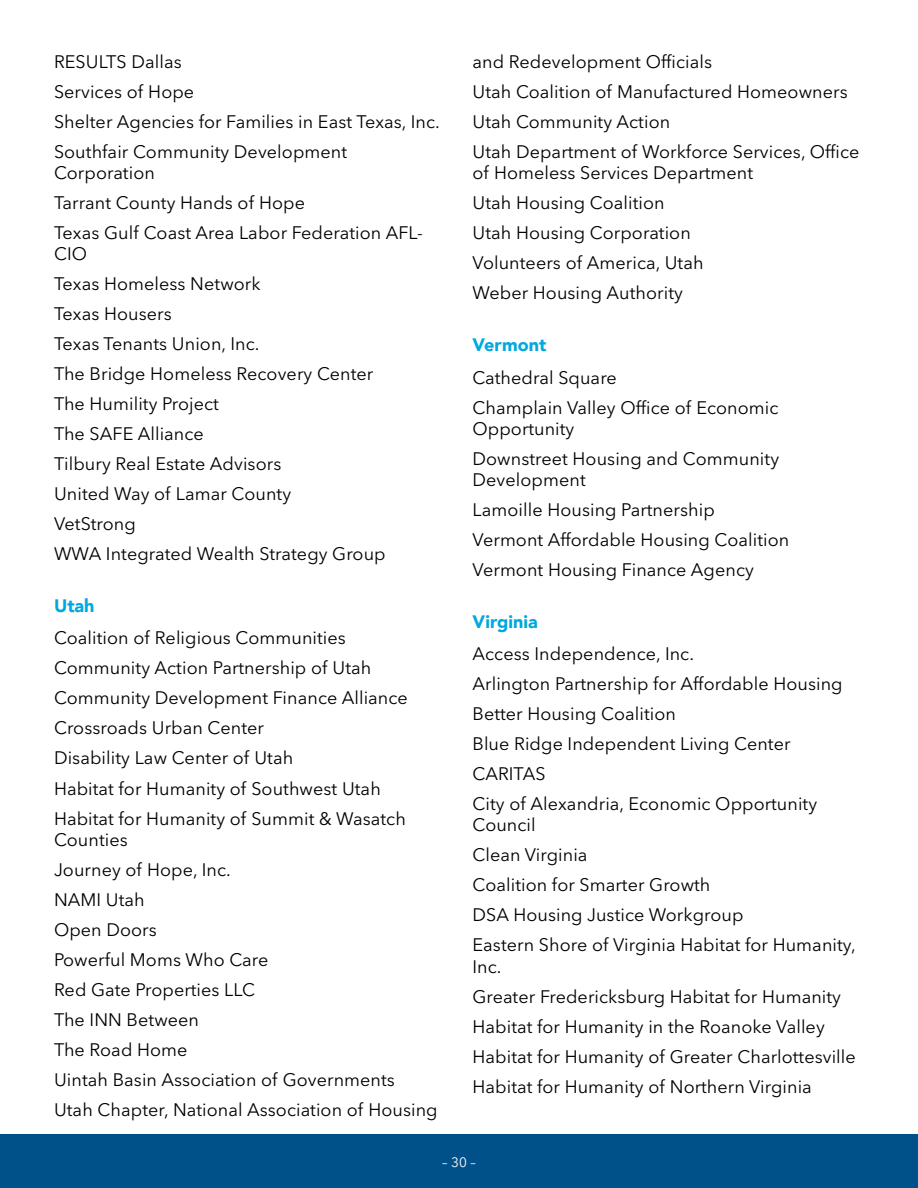
<style>
.page{position:relative;width:918px;height:1188px;background:#fff}
.page>*{position:absolute;margin:0;border:0;box-sizing:border-box;transform-origin:0 0}
.t1{font:18px/30px "Avenir Next LT Pro";letter-spacing:.005em;color:#000}
.t2{font:900 18px "Avenir";color:#00a8e0}
.t3{font:13.5px "Avenir Next LT Pro";color:#fff}
</style>
<div class="page">
<div style="left:0;top:1134px;width:918px;height:54px;background:#005189"></div>
<p class="t1" style="left:54px;top:46px;width:387px">RESULTS Dallas<br>Services of Hope<br>Shelter Agencies for Families in East Texas, Inc.<br>Southfair Community Development</p>
<p class="t1" style="left:54px;top:157px;width:370px">Corporation<br>Tarrant County Hands of Hope<br>Texas Gulf Coast Area Labor Federation AFL-</p>
<p class="t1" style="left:54px;top:238px;width:333px">CIO<br>Texas Homeless Network<br>Texas Housers<br>Texas Tenants Union, Inc.<br>The Bridge Homeless Recovery Center<br>The Humility Project<br>The SAFE Alliance<br>Tilbury Real Estate Advisors<br>United Way of Lamar County<br>VetStrong<br>WWA Integrated Wealth Strategy Group</p>
<p class="t2" style="left:54px;top:591px;width:42px">Utah</p>
<p class="t1" style="left:54px;top:623px;width:355px">Coalition of Religious Communities Community Action Partnership of Utah Community Development Finance Alliance Crossroads Urban Center<br>Disability Law Center of Utah<br>Habitat for Humanity of Southwest Utah Habitat for Humanity of Summit &amp; Wasatch</p>
<p class="t1" style="left:54px;top:824px;width:385px">Counties<br>Journey of Hope, Inc.<br>NAMI Utah<br>Open Doors<br>Powerful Moms Who Care<br>Red Gate Properties LLC<br>The INN Between<br>The Road Home<br>Uintah Basin Association of Governments<br>Utah Chapter, National Association of Housing</p>
<p class="t1" style="left:472px;top:46px;width:389px">and Redevelopment Officials<br>Utah Coalition of Manufactured Homeowners Utah Community Action<br>Utah Department of Workforce Services, Office</p>
<p class="t1" style="left:472px;top:158px;width:282px">of Homeless Services Department<br>Utah Housing Coalition<br>Utah Housing Corporation<br>Volunteers of America, Utah<br>Weber Housing Authority</p>
<p class="t2" style="left:472px;top:330px;width:75px">Vermont</p>
<p class="t1" style="left:472px;top:362px;width:307px">Cathedral Square<br>Champlain Valley Office of Economic</p>
<p class="t1" style="left:472px;top:413px;width:308px">Opportunity<br>Downstreet Housing and Community</p>
<p class="t1" style="left:472px;top:464px;width:318px">Development<br>Lamoille Housing Partnership<br>Vermont Affordable Housing Coalition<br>Vermont Housing Finance Agency</p>
<p class="t2" style="left:472px;top:606px;width:67px">Virginia</p>
<p class="t1" style="left:472px;top:639px;width:372px">Access Independence, Inc.<br>Arlington Partnership for Affordable Housing<br>Better Housing Coalition<br>Blue Ridge Independent Living Center<br>CARITAS<br>City of Alexandria, Economic Opportunity</p>
<p class="t1" style="left:472px;top:810px;width:385px">Council<br>Clean Virginia<br>Coalition for Smarter Growth<br>DSA Housing Justice Workgroup<br>Eastern Shore of Virginia Habitat for Humanity,</p>
<p class="t1" style="left:472px;top:951px;width:385px">Inc.<br>Greater Fredericksburg Habitat for Humanity Habitat for Humanity in the Roanoke Valley Habitat for Humanity of Greater Charlottesville Habitat for Humanity of Northern Virginia</p>
<p class="t3" style="left:442px;top:1154px;width:35px">– 30 –</p>
</div>
